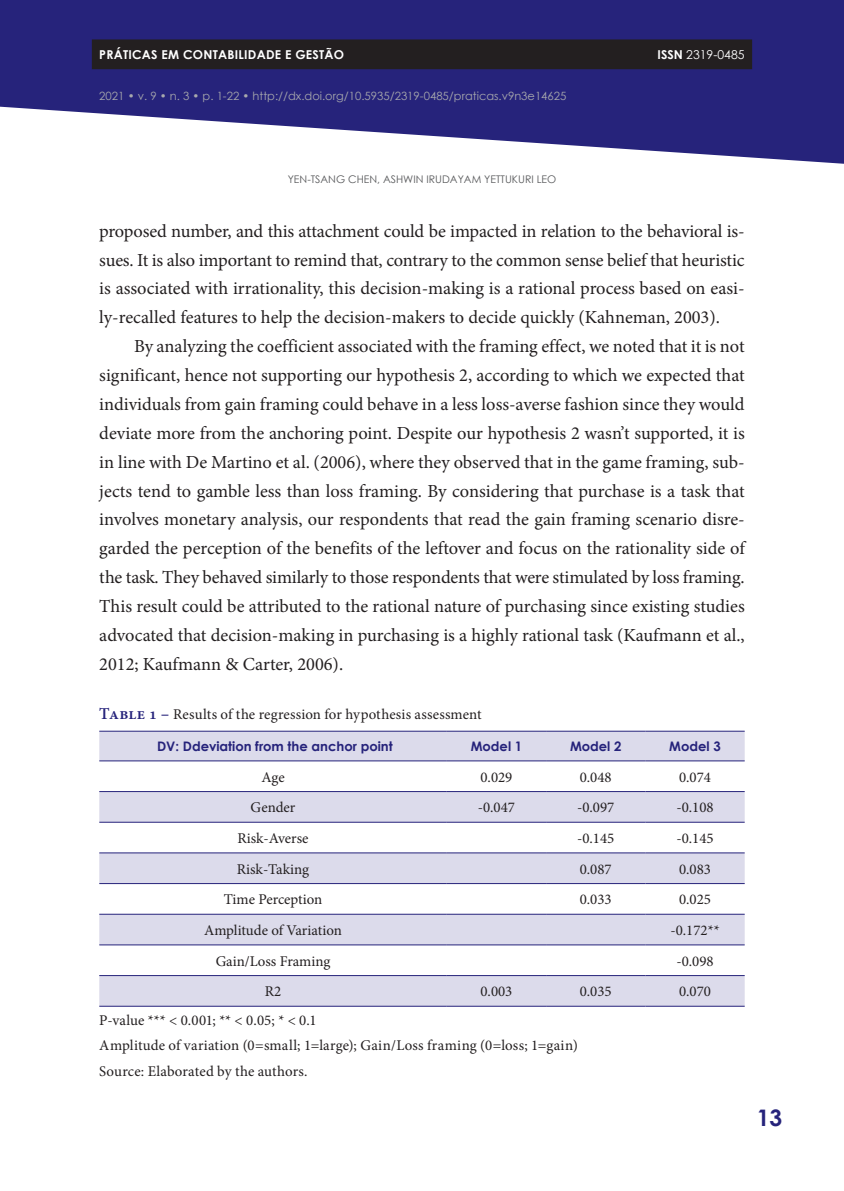
<style>
.page{position:relative;width:844px;height:1191px;background:#fff}
.page>*{position:absolute;margin:0;border:0;box-sizing:border-box;transform-origin:0 0}
.t1{font:700 22.75px "Century Gothic";color:#26237b}
.t2{font:18.38px/28.9px "Minion Pro";color:#231f20;text-align:justify}
.t3{font:14.88px/25.4px "Minion Pro";color:#231f20}
.t4{font:700 13.12px "Century Gothic";color:#26237b}
.t5{font:700 12.25px "Century Gothic";letter-spacing:.02em;color:#fff}
.t6{font:12.25px "Century Gothic";color:#fff}
.t7{font:11.38px "Century Gothic";color:#a8a9ad}
.t8{font:10.5px "Century Gothic";color:#57585a}
.s1{font-weight:700}
.s2{font-weight:600;font-size:16.62px;color:#26237b}
</style>
<div class="page">
<svg style="left:1px;top:0;width:842px;height:164px;fill:#26237b"></svg>
<svg style="left:0;top:0;width:1px;height:107px"></svg>
<div style="left:92px;top:39px;width:660px;height:30px;background:#231f20"></div>
<svg style="left:99px;top:731px;width:645px;height:274px;fill:#dcdbeb"></svg>
<hr style="left:99px;top:730px;width:347px;height:1px;background:#26237b">
<hr style="left:446px;top:730px;width:100px;height:1px;background:#26237b">
<hr style="left:546px;top:730px;width:99px;height:1px;background:#26237b">
<hr style="left:645px;top:730px;width:99px;height:1px;background:#26237b">
<hr style="left:99px;top:760px;width:347px;height:1px;background:#26237b">
<hr style="left:446px;top:760px;width:100px;height:1px;background:#26237b">
<hr style="left:546px;top:760px;width:99px;height:1px;background:#26237b">
<hr style="left:645px;top:760px;width:99px;height:1px;background:#26237b">
<hr style="left:99px;top:791px;width:347px;height:1px;background:#26237b">
<hr style="left:446px;top:791px;width:100px;height:1px;background:#26237b">
<hr style="left:546px;top:791px;width:99px;height:1px;background:#26237b">
<hr style="left:645px;top:791px;width:99px;height:1px;background:#26237b">
<hr style="left:99px;top:821px;width:347px;height:1px;background:#26237b">
<hr style="left:446px;top:821px;width:100px;height:1px;background:#26237b">
<hr style="left:546px;top:821px;width:99px;height:1px;background:#26237b">
<hr style="left:645px;top:821px;width:99px;height:1px;background:#26237b">
<hr style="left:99px;top:852px;width:347px;height:1px;background:#26237b">
<hr style="left:446px;top:852px;width:100px;height:1px;background:#26237b">
<hr style="left:546px;top:852px;width:99px;height:1px;background:#26237b">
<hr style="left:645px;top:852px;width:99px;height:1px;background:#26237b">
<hr style="left:99px;top:883px;width:347px;height:1px;background:#26237b">
<hr style="left:446px;top:883px;width:100px;height:1px;background:#26237b">
<hr style="left:546px;top:883px;width:99px;height:1px;background:#26237b">
<hr style="left:645px;top:883px;width:99px;height:1px;background:#26237b">
<hr style="left:99px;top:913px;width:347px;height:1px;background:#26237b">
<hr style="left:446px;top:913px;width:100px;height:1px;background:#26237b">
<hr style="left:546px;top:913px;width:99px;height:1px;background:#26237b">
<hr style="left:645px;top:913px;width:99px;height:1px;background:#26237b">
<hr style="left:99px;top:944px;width:347px;height:1px;background:#26237b">
<hr style="left:446px;top:944px;width:100px;height:1px;background:#26237b">
<hr style="left:546px;top:944px;width:99px;height:1px;background:#26237b">
<hr style="left:645px;top:944px;width:99px;height:1px;background:#26237b">
<hr style="left:99px;top:975px;width:347px;height:1px;background:#26237b">
<hr style="left:446px;top:975px;width:100px;height:1px;background:#26237b">
<hr style="left:546px;top:975px;width:99px;height:1px;background:#26237b">
<hr style="left:645px;top:975px;width:99px;height:1px;background:#26237b">
<hr style="left:99px;top:1005px;width:347px;height:1px;background:#26237b">
<hr style="left:446px;top:1005px;width:100px;height:1px;background:#26237b">
<hr style="left:546px;top:1005px;width:99px;height:1px;background:#26237b">
<hr style="left:645px;top:1005px;width:99px;height:1px;background:#26237b">
<p class="t5" style="left:99px;top:45px;width:246px">PRÁTICAS EM CONTABILIDADE E GESTÃO</p>
<p class="t6" style="left:657px;top:46px;width:88px"><span class="s1">ISSN</span> 2319-0485</p>
<p class="t7" style="left:99px;top:88px;width:468px">2021 • v. 9 • n. 3 • p. 1-22 • http://dx.doi.org/10.5935/2319-0485/praticas.v9n3e14625</p>
<p class="t8" style="left:287px;top:172px;width:270px">YEN-TSANG CHEN, ASHWIN IRUDAYAM YETTUKURI LEO</p>
<p class="t2" style="left:99px;top:216px;width:646px">proposed number, and this attachment could be impacted in relation to the behavioral is&shy;sues. It is also important to remind that, contrary to the common sense belief that heuristic is associated with irrationality, this decision-making is a rational process based on easi&shy;ly-recalled features to help the decision-makers to decide quickly (Kahneman, 2003).</p>
<p class="t2" style="left:99px;top:332px;width:646px;text-indent:35px">By analyzing the coefficient associated with the framing effect, we noted that it is not significant, hence not supporting our hypothesis 2, according to which we expected that individuals from gain framing could behave in a less loss-averse fashion since they would deviate more from the anchoring point. Despite our hypothesis 2 wasn’t supported, it is in line with De Martino et al. (2006), where they observed that in the game framing, sub&shy;jects tend to gamble less than loss framing. By considering that purchase is a task that involves monetary analysis, our respondents that read the gain framing scenario disre&shy;garded the perception of the benefits of the leftover and focus on the rationality side of the task. They behaved similarly to those respondents that were stimulated by loss framing.<br>This result could be attributed to the rational nature of purchasing since existing studies advocated that decision-making in purchasing is a highly rational task (Kaufmann et al., 2012; Kaufmann &amp; Carter, 2006).</p>
<p class="t3" style="left:99px;top:701px;width:384px"><span class="s2">Table 1 –</span> Results of the regression for hypothesis assessment</p>
<p class="t4" style="left:157px;top:736px;width:237px">DV: Ddeviation from the anchor point</p>
<p class="t4" style="left:470px;top:736px;width:53px">Model 1</p>
<p class="t4" style="left:570px;top:736px;width:53px">Model 2</p>
<p class="t4" style="left:669px;top:736px;width:53px">Model 3</p>
<p class="t3" style="left:261px;top:764px;width:25px">Age</p>
<p class="t3" style="left:480px;top:764px;width:33px">0.029</p>
<p class="t3" style="left:579px;top:764px;width:33px">0.048</p>
<p class="t3" style="left:679px;top:764px;width:33px">0.074</p>
<p class="t3" style="left:250px;top:795px;width:46px">Gender</p>
<p class="t3" style="left:477px;top:795px;width:39px">-0.047</p>
<p class="t3" style="left:577px;top:795px;width:39px">-0.097</p>
<p class="t3" style="left:676px;top:795px;width:39px">-0.108</p>
<p class="t3" style="left:237px;top:825px;width:73px">Risk-Averse</p>
<p class="t3" style="left:577px;top:825px;width:39px">-0.145</p>
<p class="t3" style="left:676px;top:825px;width:39px">-0.145</p>
<p class="t3" style="left:237px;top:856px;width:74px">Risk-Taking</p>
<p class="t3" style="left:579px;top:856px;width:33px">0.087</p>
<p class="t3" style="left:679px;top:856px;width:33px">0.083</p>
<p class="t3" style="left:224px;top:887px;width:100px">Time Perception</p>
<p class="t3" style="left:579px;top:887px;width:33px">0.033</p>
<p class="t3" style="left:679px;top:887px;width:33px">0.025</p>
<p class="t3" style="left:204px;top:917px;width:139px">Amplitude of Variation</p>
<p class="t3" style="left:670px;top:917px;width:51px">-0.172**</p>
<p class="t3" style="left:215px;top:948px;width:116px">Gain/Loss Framing</p>
<p class="t3" style="left:676px;top:948px;width:39px">-0.098</p>
<p class="t3" style="left:265px;top:979px;width:18px">R2</p>
<p class="t3" style="left:480px;top:979px;width:33px">0.003</p>
<p class="t3" style="left:579px;top:979px;width:33px">0.035</p>
<p class="t3" style="left:679px;top:979px;width:33px">0.070</p>
<p class="t3" style="left:99px;top:1007px;width:480px">P-value *** &lt; 0.001; ** &lt; 0.05; * &lt; 0.1<br>Amplitude of variation (0=small; 1=large); Gain/Loss framing (0=loss; 1=gain)<br>Source: Elaborated by the authors.</p>
<p class="t1" style="left:756px;top:1100px;width:27px">13</p>
</div>
